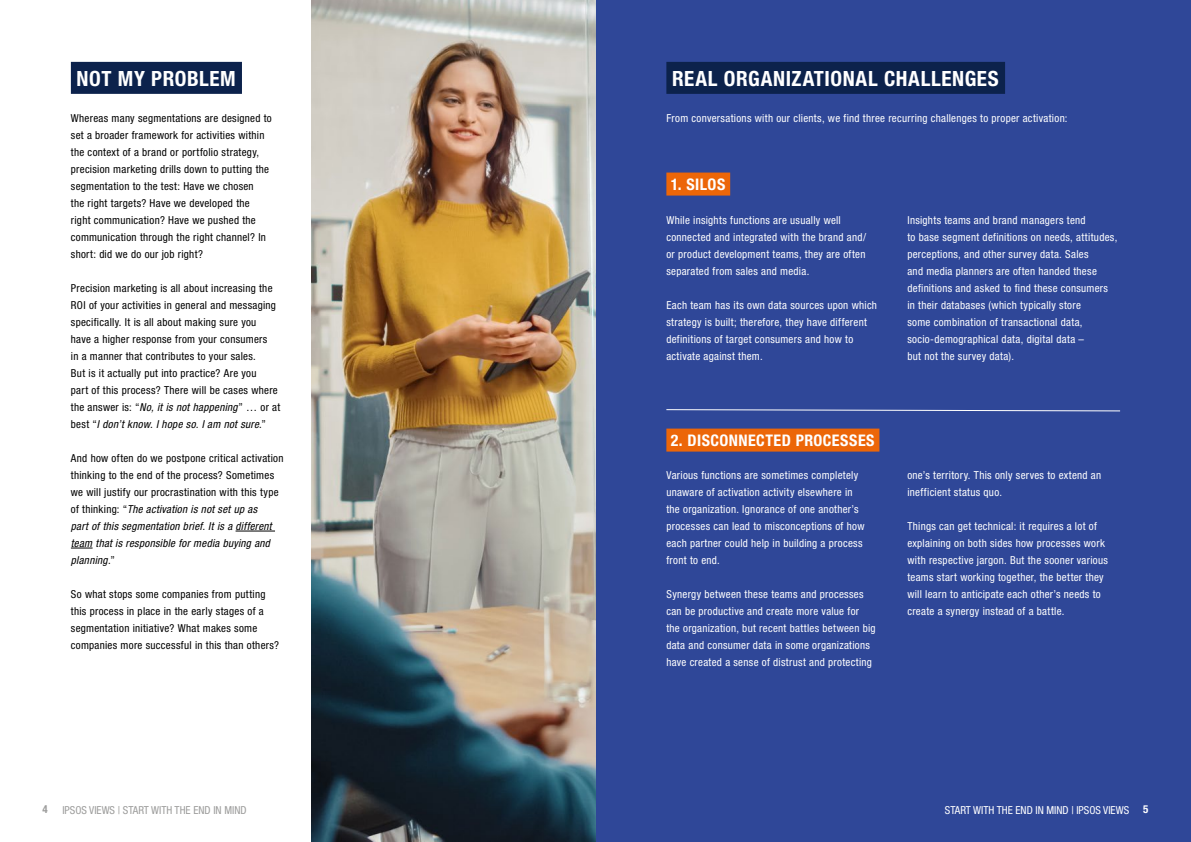
<style>
.page{position:relative;width:1191px;height:842px;background:#fff}
.page>*{position:absolute;margin:0;border:0;box-sizing:border-box;transform-origin:0 0}
.t1{font:700 condensed 21px "Helvetica Neue LT Pro";letter-spacing:.025em;color:#fff}
.t2{font:700 condensed 16px "Helvetica Neue LT Pro";letter-spacing:.03em;color:#fff}
.t3{font:condensed 11px/17px "Helvetica Neue LT Pro";letter-spacing:.025em;color:#fff}
.t4{font:condensed 11px/17px "Helvetica Neue LT Pro";letter-spacing:.025em;color:#000}
.t5{font:condensed 11px "Helvetica Neue LT Pro";color:#9d9d9c}
.t6{font:condensed 11px "Helvetica Neue LT Pro";color:#fff}
.t7{font:700 condensed 11px "Helvetica Neue LT Pro";color:#9d9d9c}
.t8{font:700 condensed 11px "Helvetica Neue LT Pro";color:#fff}
.s1{font-style:italic}
</style>
<div class="page">
<div style="left:596px;top:0;width:595px;height:842px;background:#2f4798"></div>
<div style="left:71px;top:62px;width:171px;height:32px;background:#0c224c"></div>
<hr style="left:235px;top:531px;width:40px;height:1px;background:#000">
<svg style="left:71px;top:548px;width:22px;height:1px"></svg>
<img style="left:312px;top:0;width:283px;height:842px">
<div style="left:666px;top:62px;width:339px;height:32px;background:#0c224c"></div>
<div style="left:666px;top:173px;width:64px;height:23px;background:#ec6608"></div>
<div style="left:666px;top:429px;width:213px;height:23px;background:#ec6608"></div>
<svg style="left:666px;top:409px;width:454px;height:2px"></svg>
<h1 class="t1" style="left:77px;top:66px;width:161px">NOT MY PROBLEM</h1>
<p class="t4" style="left:71px;top:109px;width:202px">Whereas many segmentations are designed to set a broader framework for activities within the context of a brand or portfolio strategy, precision marketing drills down to putting the segmentation to the test: Have we chosen<br>the right targets? Have we developed the right communication? Have we pushed the communication through the right channel? In short: did we do our job right?</p>
<p class="t4" style="left:71px;top:279px;width:211px">Precision marketing is all about increasing the ROI of your activities in general and messaging specifically. It is all about making sure you<br>have a higher response from your consumers<br>in a manner that contributes to your sales.<br>But is it actually put into practice? Are you<br>part of this process? There will be cases where the answer is: “<span class="s1">No, it is not happening</span>” … or at best “<span class="s1">I don’t know. I hope so. I am not sure</span>.”</p>
<p class="t4" style="left:71px;top:449px;width:214px">And how often do we postpone critical activation thinking to the end of the process? Sometimes we will justify our procrastination with this type of thinking: “<span class="s1">The activation is not set up as<br>part of this segmentation brief. It is a different team that is responsible for media buying and planning</span>.”</p>
<p class="t4" style="left:71px;top:585px;width:210px">So what stops some companies from putting this process in place in the early stages of a segmentation initiative? What makes some companies more successful in this than others?</p>
<h1 class="t1" style="left:672px;top:66px;width:328px">REAL ORGANIZATIONAL CHALLENGES</h1>
<p class="t3" style="left:666px;top:109px;width:402px">From conversations with our clients, we find three recurring challenges to proper activation:</p>
<h2 class="t2" style="left:670px;top:175px;width:56px">1. SILOS</h2>
<p class="t3" style="left:666px;top:211px;width:201px">While insights functions are usually well connected and integrated with the brand and/ or product development teams, they are often separated from sales and media.</p>
<p class="t3" style="left:666px;top:296px;width:212px">Each team has its own data sources upon which strategy is built; therefore, they have different definitions of target consumers and how to activate against them.</p>
<h2 class="t2" style="left:670px;top:431px;width:205px">2. DISCONNECTED PROCESSES</h2>
<p class="t3" style="left:666px;top:466px;width:200px">Various functions are sometimes completely unaware of activation activity elsewhere in the organization. Ignorance of one another’s processes can lead to misconceptions of how each partner could help in building a process front to end.</p>
<p class="t3" style="left:666px;top:585px;width:211px">Synergy between these teams and processes can be productive and create more value for<br>the organization, but recent battles between big data and consumer data in some organizations have created a sense of distrust and protecting</p>
<p class="t3" style="left:907px;top:211px;width:211px">Insights teams and brand managers tend<br>to base segment definitions on needs, attitudes, perceptions, and other survey data. Sales<br>and media planners are often handed these definitions and asked to find these consumers in their databases (which typically store<br>some combination of transactional data, socio-demographical data, digital data –<br>but not the survey data).</p>
<p class="t3" style="left:907px;top:466px;width:195px">one’s territory. This only serves to extend an inefficient status quo.</p>
<p class="t3" style="left:907px;top:517px;width:202px">Things can get technical: it requires a lot of explaining on both sides how processes work with respective jargon. But the sooner various teams start working together, the better they will learn to anticipate each other’s needs to create a synergy instead of a battle.</p>
<p class="t7" style="left:43px;top:803px;width:7px">4</p>
<p class="t5" style="left:62px;top:803px;width:186px">IPSOS VIEWS | START WITH THE END IN MIND</p>
<p class="t6" style="left:945px;top:803px;width:186px">START WITH THE END IN MIND | IPSOS VIEWS</p>
<p class="t8" style="left:1143px;top:803px;width:7px">5</p>
</div>
